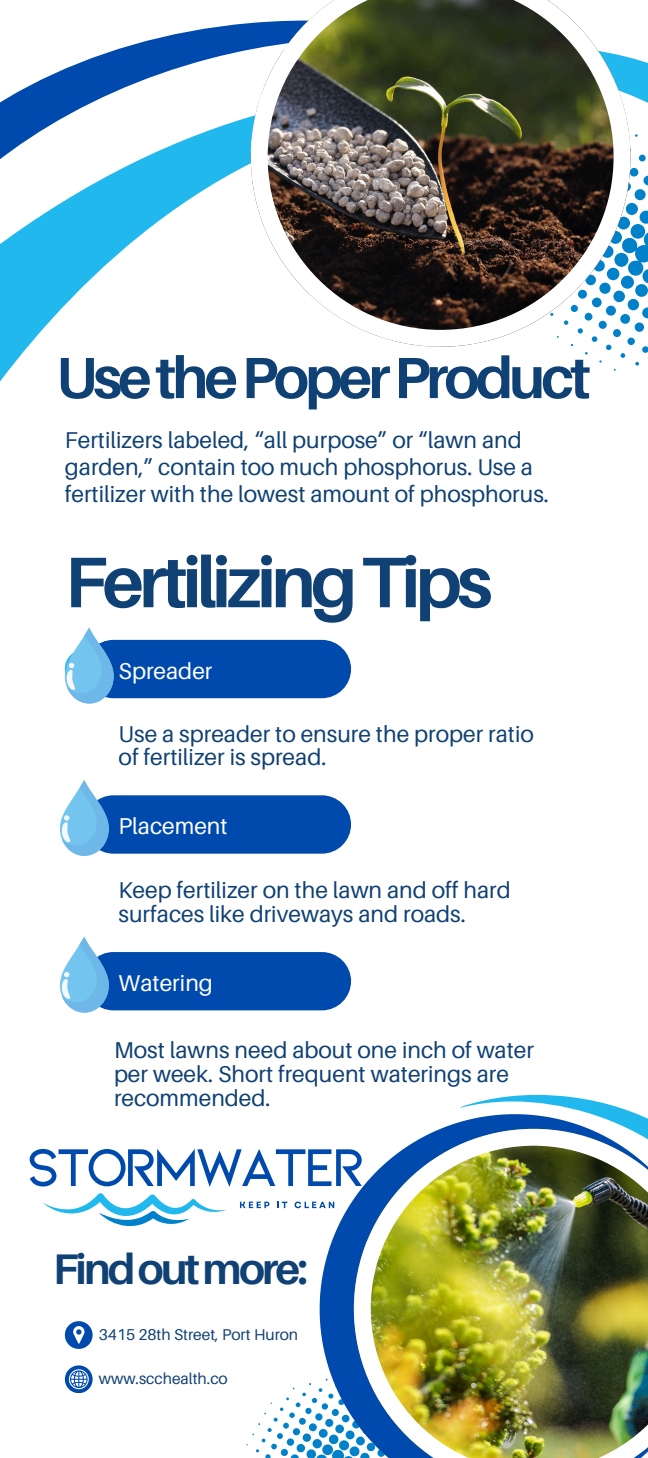
<style>
.page{position:relative;width:648px;height:1458px;background:#fff}
.page>*{position:absolute;margin:0;border:0;box-sizing:border-box;transform-origin:0 0}
.t1{font:700 71.55px "Aileron";letter-spacing:-.065em;color:#104174}
.t2{font:700 58.05px "Aileron";letter-spacing:-.065em;color:#104174}
.t3{font:700 42.75px "Aileron";letter-spacing:-.065em;color:#104174}
.t4{font:22.95px/23.6px "Aileron";color:#104174}
.t5{font:22.95px "Aileron";color:#fff}
.t6{font:15.53px "Aileron";color:#104174}
</style>
<div class="page">
<svg style="left:0;top:23px;width:648px;height:359px"></svg>
<svg style="left:630px;top:23px;width:18px;height:208px"></svg>
<svg style="left:246px;top:1383px;width:74px;height:75px"></svg>
<svg style="left:42px;top:1193px;width:184px;height:33px"></svg>
<svg style="left:240px;top:1202px;width:29px;height:6px"></svg>
<svg style="left:277px;top:1202px;width:10px;height:6px"></svg>
<svg style="left:295px;top:1202px;width:25px;height:6px"></svg>
<svg style="left:30px;top:1148px;width:290px;height:39px"></svg>
<svg style="left:320px;top:1124px;width:133px;height:334px"></svg>
<img style="left:354px;top:1129px;width:294px;height:329px">
<img style="left:453px;top:1094px;width:195px;height:202px">
<svg style="left:630px;top:231px;width:18px;height:53px"></svg>
<div style="left:630px;top:224px;width:15px;height:15px;background:#0081c9;border-radius:50%"></div>
<svg style="left:640px;top:211px;width:8px;height:13px"></svg>
<svg style="left:621px;top:276px;width:13px;height:13px"></svg>
<div style="left:635px;top:284px;width:13px;height:13px;background:#0081c9;border-radius:50%"></div>
<div style="left:626px;top:203px;width:12px;height:12px;background:#0081c9;border-radius:50%"></div>
<div style="left:628px;top:299px;width:11px;height:11px;background:#0081c9;border-radius:50%"></div>
<div style="left:635px;top:189px;width:11px;height:11px;background:#0081c9;border-radius:50%"></div>
<svg style="left:642px;top:307px;width:6px;height:11px"></svg>
<svg style="left:643px;top:176px;width:5px;height:9px"></svg>
<div style="left:635px;top:323px;width:9px;height:9px;background:#0081c9;border-radius:50%"></div>
<div style="left:630px;top:168px;width:8px;height:9px;background:#0081c9;border-radius:50%"></div>
<div style="left:627px;top:338px;width:8px;height:7px;background:#0081c9;border-radius:50%"></div>
<div style="left:639px;top:155px;width:7px;height:6px;background:#0081c9;border-radius:50%"></div>
<div style="left:642px;top:346px;width:6px;height:7px;background:#0081c9;border-radius:50%"></div>
<svg style="left:606px;top:347px;width:5px;height:3px"></svg>
<svg style="left:621px;top:353px;width:4px;height:5px"></svg>
<svg style="left:635px;top:362px;width:4px;height:4px"></svg>
<div style="left:84px;top:640px;width:267px;height:58px;background:#004aad;border-radius:29px"></div>
<div style="left:84px;top:795px;width:267px;height:59px;background:#004aad;border-radius:29px"></div>
<div style="left:84px;top:952px;width:267px;height:58px;background:#004aad;border-radius:29px"></div>
<img style="left:251px;top:0;width:379px;height:347px">
<svg style="left:65px;top:628px;width:49px;height:76px"></svg>
<svg style="left:60px;top:780px;width:49px;height:76px"></svg>
<svg style="left:60px;top:937px;width:49px;height:76px"></svg>
<svg style="left:65px;top:1365px;width:28px;height:28px"></svg>
<svg style="left:65px;top:1321px;width:28px;height:27px"></svg>
<p class="t2" style="left:56px;top:342px;width:536px">UsethePoperProduct</p>
<p class="t4" style="left:65px;top:426px;width:486px;line-height:27px">Fertilizers labeled, “all purpose” or “lawn and garden,” contain too much phosphorus. Use a fertilizer with the lowest amount of phosphorus.</p>
<h2 class="t1" style="left:65px;top:538px;width:429px">FertilizingTips</h2>
<h4 class="t5" style="left:119px;top:657px;width:95px">Spreader</h4>
<p class="t4" style="left:119px;top:722px;width:417px">Use a spreader to ensure the proper ratio of fertilizer is spread.</p>
<h1 class="t5" style="left:119px;top:812px;width:111px">Placement</h1>
<p class="t4" style="left:119px;top:878px;width:394px">Keep fertilizer on the lawn and off hard surfaces like driveways and roads.</p>
<h4 class="t5" style="left:119px;top:969px;width:96px">Watering</h4>
<h4 class="t4" style="left:114px;top:1038px;width:422px">Most lawns need about one inch of water per week. Short frequent waterings are recommended.</h4>
<p class="t3" style="left:53px;top:1242px;width:256px">Findoutmore:</p>
<h4 class="t6" style="left:99px;top:1325px;width:201px">3415 28th Street, Port Huron</h4>
<p class="t6" style="left:99px;top:1369px;width:130px">www.scchealth.co</p>
</div>
